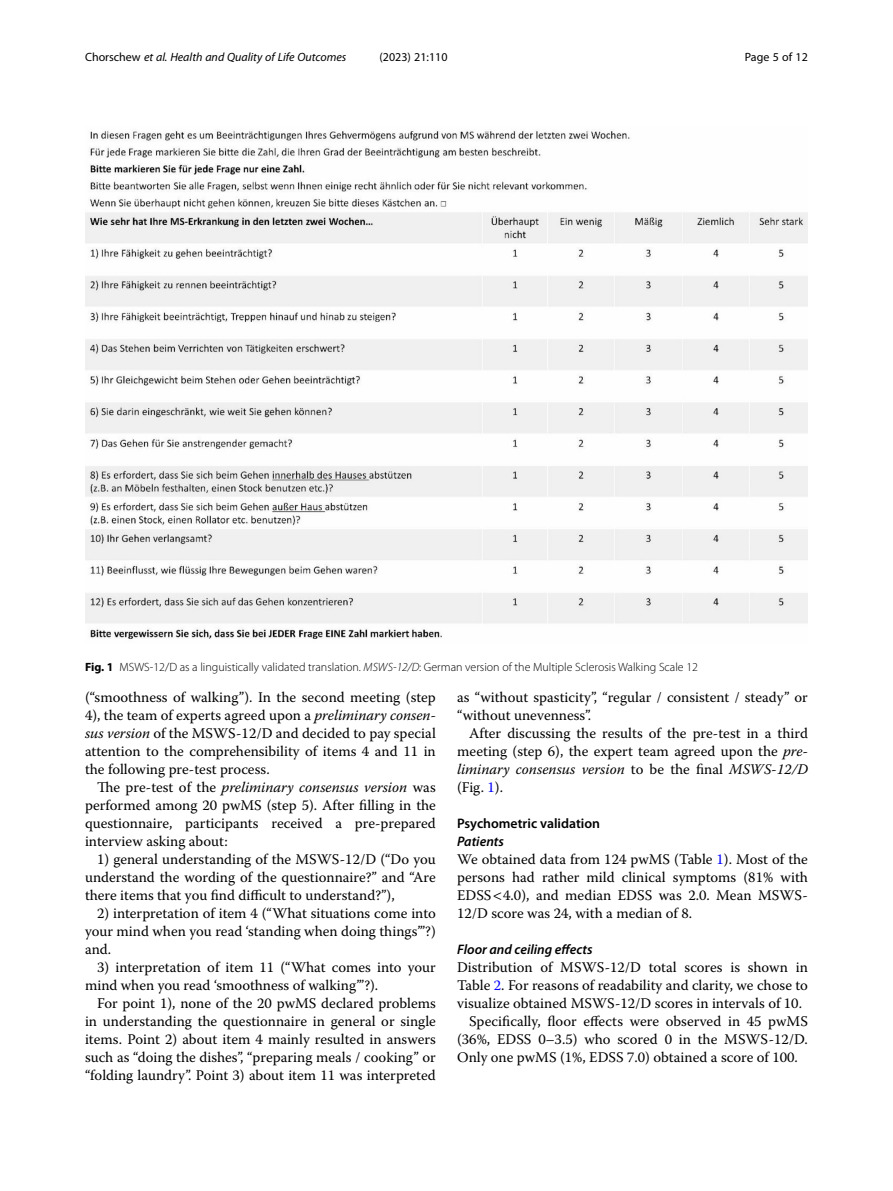
<style>
.page{position:relative;width:893px;height:1191px;background:#fff}
.page>*{position:absolute;margin:0;border:0;box-sizing:border-box;transform-origin:0 0}
.Body_Text_Indent{font:14.7px/18px "Warnock Pro";color:#000;text-align:justify}
.Body_Text{font:14.7px/18px "Warnock Pro";color:#000;text-align:justify}
.Head_2{font:600 13.8px "Myriad Pro";color:#000}
.Head_3{font:italic 600 13.8px "Myriad Pro";color:#000}
.Head_3_after_2{font:italic 600 13.8px "Myriad Pro";color:#000}
.Figure_Caption{font:300 12px "Myriad Pro";color:#000}
.t1{font:italic 12px "Myriad Pro";color:#000}
.t2{font:12px "Myriad Pro";color:#000}
.s1{font-style:normal}
.s2{font-weight:700}
.s3{font-style:italic}
.s4{color:#00f}
</style>
<div class="page">
<img style="left:85px;top:131px;width:723px;height:509px">
<p class="t1" style="left:85px;top:50px;width:263px"><span class="s1">Chorschew</span> et al. Health and Quality of Life Outcomes</p>
<p class="t2" style="left:380px;top:50px;width:70px">(2023) 21:110</p>
<p class="t2" style="left:745px;top:50px;width:65px">Page 5 of 12</p>
<p class="Figure_Caption" style="left:85px;top:660px;width:615px"><span class="s2">Fig. 1</span> MSWS-12/D as a linguistically validated translation. <span class="s3">MSWS-12/D</span>: German version of the Multiple Sclerosis Walking Scale 12</p>
<p class="Body_Text" style="left:85px;top:688px;width:352px">(“smoothness of walking”). In the second meeting (step 4), the team of experts agreed upon a <span class="s3">preliminary consen&shy;sus version</span> of the MSWS-12/D and decided to pay special attention to the comprehensibility of items 4 and 11 in the following pre-test process.</p>
<p class="Body_Text_Indent" style="left:85px;top:778px;width:352px;text-indent:12px">The pre-test of the <span class="s3">preliminary consensus version</span> was performed among 20 pwMS (step 5). After filling in the questionnaire, participants received a pre-prepared interview asking about:</p>
<p class="Body_Text_Indent" style="left:85px;top:850px;width:352px;text-indent:12px">1) general understanding of the MSWS-12/D (“Do you understand the wording of the questionnaire?” and “Are there items that you find difficult to understand?”),</p>
<p class="Body_Text_Indent" style="left:85px;top:904px;width:352px;text-indent:12px">2) interpretation of item 4 (“What situations come into your mind when you read ‘standing when doing things’”?) and.</p>
<p class="Body_Text_Indent" style="left:85px;top:958px;width:352px;text-indent:12px">3) interpretation of item 11 (“What comes into your mind when you read ‘smoothness of walking’”?).</p>
<p class="Body_Text_Indent" style="left:85px;top:994px;width:352px;text-indent:12px">For point 1), none of the 20 pwMS declared problems in understanding the questionnaire in general or single items. Point 2) about item 4 mainly resulted in answers such as “doing the dishes”, “preparing meals / cooking” or “folding laundry”. Point 3) about item 11 was interpreted</p>
<p class="Body_Text_Indent" style="left:457px;top:688px;width:352px">as “without spasticity”, “regular / consistent / steady” or “without unevenness”.</p>
<p class="Body_Text_Indent" style="left:457px;top:724px;width:352px;text-indent:12px">After discussing the results of the pre-test in a third meeting (step 6), the expert team agreed upon the <span class="s3">pre&shy;liminary consensus version</span> to be the final <span class="s3">MSWS-12/D </span>(Fig. <span class="s4">1</span>).</p>
<p class="Head_2" style="left:457px;top:815px;width:144px">Psychometric validation</p>
<p class="Head_3_after_2" style="left:457px;top:833px;width:48px">Patients</p>
<p class="Body_Text" style="left:457px;top:850px;width:352px">We obtained data from 124 pwMS (Table <span class="s4">1</span>). Most of the persons had rather mild clinical symptoms (81% with EDSS 4.0), and median EDSS was 2.0. Mean MSWS-12/D score was 24, with a median of 8.</p>
<p class="Head_3" style="left:457px;top:941px;width:137px">Floor and ceiling effects</p>
<p class="Body_Text" style="left:457px;top:958px;width:352px">Distribution of MSWS-12/D total scores is shown in Table <span class="s4">2</span>. For reasons of readability and clarity, we chose to visualize obtained MSWS-12/D scores in intervals of 10.</p>
<p class="Body_Text_Indent" style="left:457px;top:1012px;width:352px;text-indent:12px">Specifically, floor effects were observed in 45 pwMS (36%, EDSS 0–3.5) who scored 0 in the MSWS-12/D.<br>Only one pwMS (1%, EDSS 7.0) obtained a score of 100.</p>
</div>
